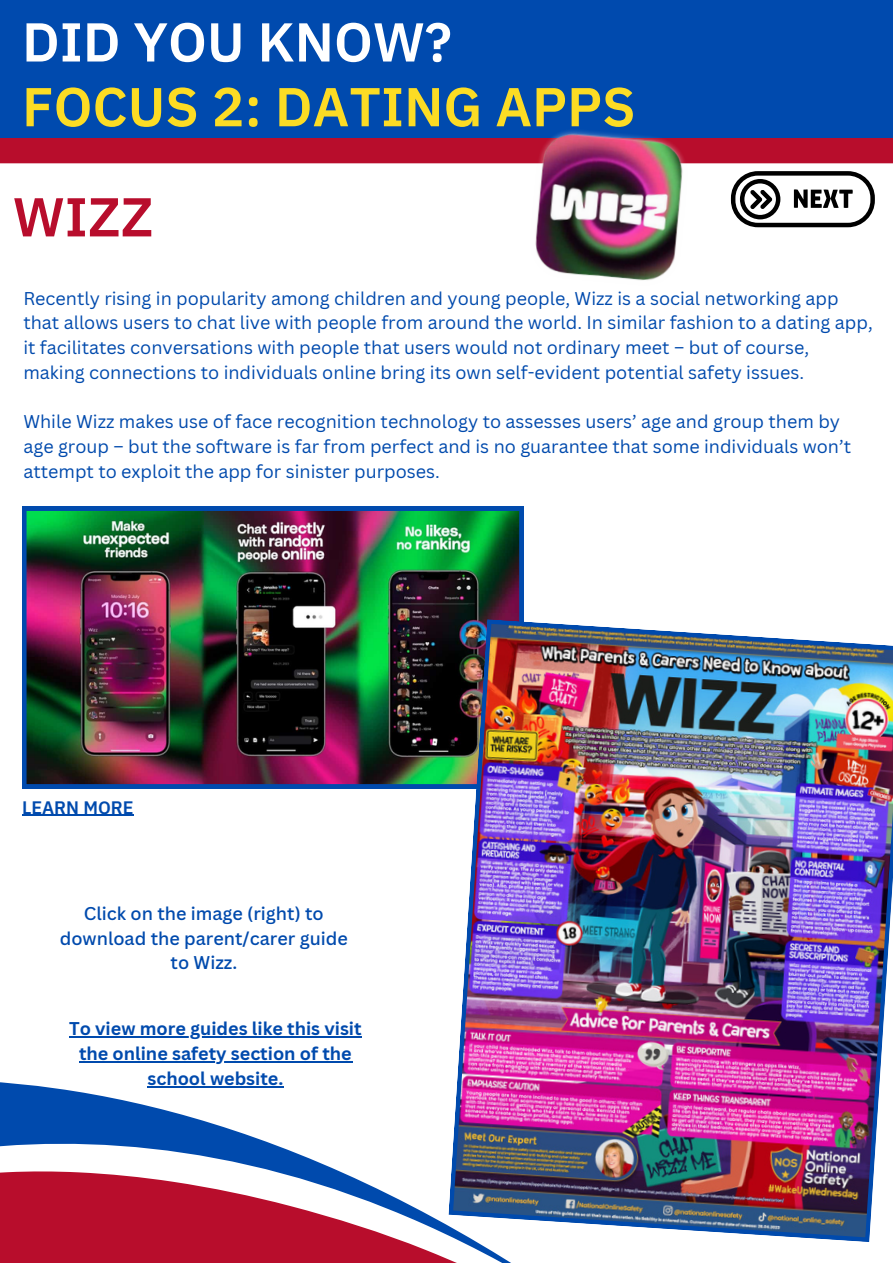
<style>
.page{position:relative;width:893px;height:1264px;background:#fff}
.page>*{position:absolute;margin:0;border:0;box-sizing:border-box;transform-origin:0 0}
.t1{font:600 54.6px "IBM Plex Sans Thai";color:#fcdc24}
.t2{font:600 54.6px "IBM Plex Sans Thai";color:#fff}
.t3{font:600 54.6px "IBM Plex Sans Thai";color:#b80d2c}
.t4{font:18px/24.8px "Canva Sans";color:#004aad}
.t5{font:700 18px/24.8px "Canva Sans";color:#004aad;text-align:center}
.t6{font:500 18px/24.8px "Canva Sans";color:#004aad;text-align:center}
.t7{font:600 18px "IBM Plex Sans Thai";color:#004aad}
</style>
<div class="page">
<svg style="left:0;top:1061px;width:353px;height:52px"></svg>
<svg style="left:0;top:1113px;width:510px;height:149px"></svg>
<div style="left:0;top:138px;width:892px;height:25px;background:#b80d2c"></div>
<div style="left:0;top:0;width:892px;height:138px;background:#004aae"></div>
<img style="left:446px;top:131px;width:319px;height:150px">
<img style="left:22px;top:506px;width:501px;height:282px">
<img style="left:448px;top:619px;width:444px;height:623px">
<hr style="left:22px;top:815px;width:112px;height:1px;background:#004aad">
<hr style="left:69px;top:1036px;width:293px;height:1px;background:#004aad">
<hr style="left:79px;top:1061px;width:273px;height:1px;background:#004aad">
<hr style="left:147px;top:1086px;width:136px;height:1px;background:#004aad">
<svg style="left:730px;top:171px;width:144px;height:56px"></svg>
<p class="t2" style="left:22px;top:11px;width:431px">DID YOU KNOW?</p>
<p class="t1" style="left:22px;top:75px;width:615px">FOCUS 2: DATING APPS</p>
<p class="t3" style="left:13px;top:186px;width:142px">WIZZ</p>
<p class="t4" style="left:23px;top:285px;width:850px">Recently rising in popularity among children and young people, Wizz is a social networking app that allows users to chat live with people from around the world. In similar fashion to a dating app, it facilitates conversations with people that users would not ordinary meet – but of course, making connections to individuals online bring its own self-evident potential safety issues.</p>
<p class="t4" style="left:23px;top:409px;width:829px">While Wizz makes use of face recognition technology to assesses users’ age and group them by age group – but the software is far from perfect and is no guarantee that some individuals won’t attempt to exploit the app for sinister purposes.</p>
<p class="t7" style="left:22px;top:797px;width:113px">LEARN MORE</p>
<p class="t6" style="left:60px;top:900px;width:289px">Click on the image (right) to download the parent/carer guide to Wizz.</p>
<p class="t5" style="left:69px;top:1016px;width:294px">To view more guides like this visit the online safety section of the school website.</p>
</div>
